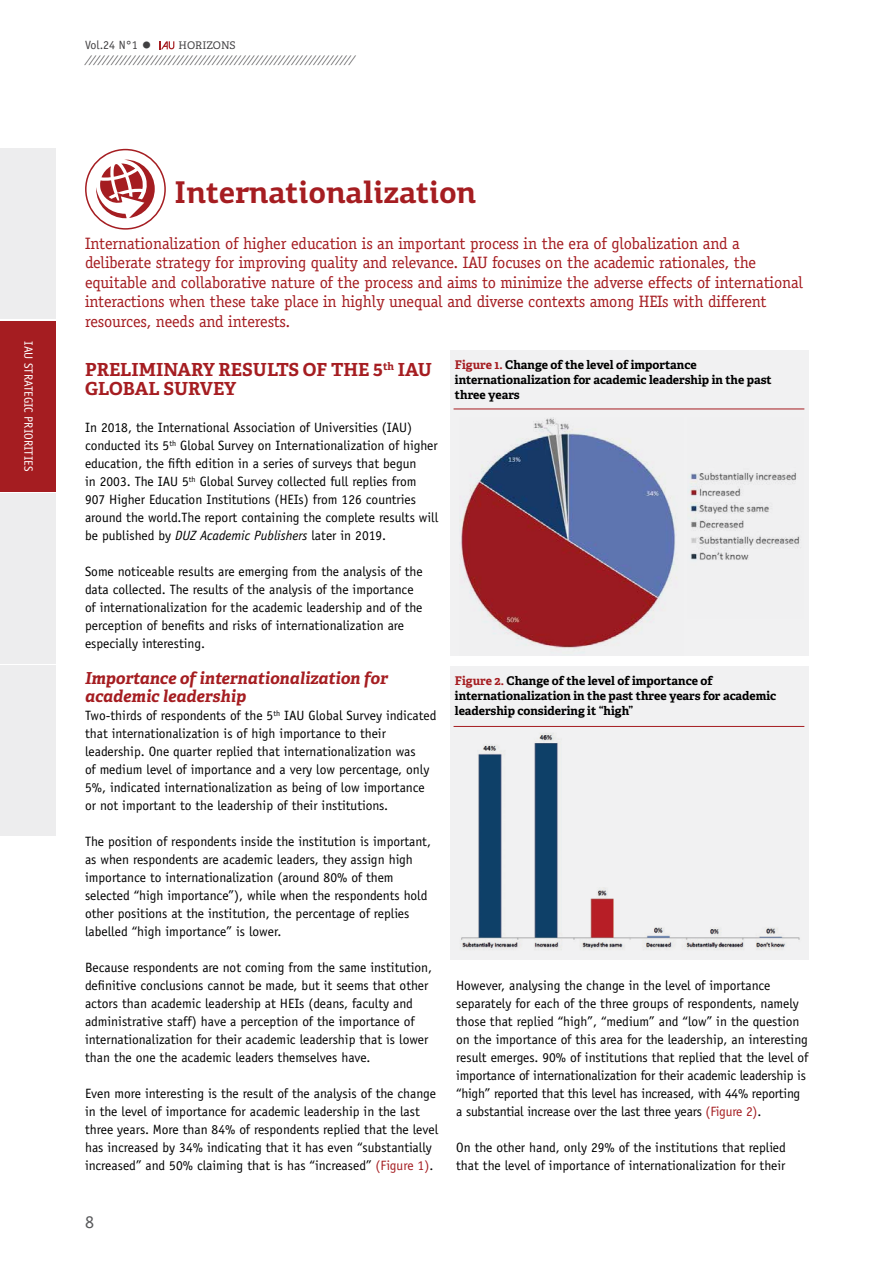
<style>
.page{position:relative;width:893px;height:1263px;background:#fff}
.page>*{position:absolute;margin:0;border:0;box-sizing:border-box;transform-origin:0 0}
.t1{font:700 31.5px "PF Centro Slab Pro";letter-spacing:-.01em;color:#a51d21}
.t2{font:700 18px/19.5px "Adelle";color:#a51d21}
.t3{font:18px "Officina Sans Std";color:#58595b}
.t4{font:16.5px/19.5px "Officina Serif Std";letter-spacing:-.01em;color:#a51d21}
.t5{font:italic 700 16.5px/18px "Adelle";color:#a51d21}
.t6{font:13.5px/18px "Officina Sans Std";color:#000}
.t7{font:700 12px/15px "Adelle";color:#000}
.t8{font:12px "Officina Sans Std";color:#fff}
.t9{font:12px "Officina Sans Std";color:#414042}
.t10{font:italic 10.5px "Officina Sans Std";color:#414042}
.t11{font:10.5px "Adelle";color:#414042}
.s1{font-size:19.5px}
.s2{font-style:italic}
.s3{color:#a51d21}
</style>
<div class="page">
<div style="left:0;top:149px;width:56px;height:170px;background:#ededee"></div>
<div style="left:0;top:321px;width:56px;height:170px;background:#a51d21"></div>
<div style="left:0;top:493px;width:56px;height:170px;background:#ededee"></div>
<div style="left:0;top:666px;width:56px;height:170px;background:#ededee"></div>
<svg style="left:159px;top:41px;width:15px;height:8px"></svg>
<svg style="left:85px;top:149px;width:81px;height:81px"></svg>
<div style="left:450px;top:350px;width:359px;height:306px;background:#f1f1f2"></div>
<hr style="left:454px;top:409px;width:350px;height:1px;background:#a51d21">
<img style="left:460px;top:417px;width:217px;height:236px">
<img style="left:687px;top:472px;width:113px;height:88px">
<div style="left:450px;top:666px;width:359px;height:294px;background:#f1f1f2"></div>
<hr style="left:454px;top:726px;width:350px;height:1px;background:#a51d21">
<img style="left:461px;top:733px;width:339px;height:217px">
<p class="t8" style="left:36px;top:341px;width:131px;rotate:90deg">IAU STRATEGIC PRIORITIES</p>
<p class="t9" style="left:85px;top:38px;width:68px">Vol.24 N°1 <span class="s1">•</span></p>
<p class="t11" style="left:179px;top:39px;width:59px">HORIZONS</p>
<p class="t10" style="left:85px;top:53px;width:274px">/////////////////////////////////////////////////////////////</p>
<h1 class="t1" style="left:174px;top:173px;width:304px">Internationalization</h1>
<p class="t4" style="left:85px;top:233px;width:720px">Internationalization of higher education is an important process in the era of globalization and a deliberate strategy for improving quality and relevance. IAU focuses on the academic rationales, the equitable and collaborative nature of the process and aims to minimize the adverse effects of international interactions when these take place in highly unequal and diverse contexts among HEIs with different resources, needs and interests.</p>
<h2 class="t2" style="left:85px;top:360px;width:348px">PRELIMINARY RESULTS OF THE 5<sup>th</sup> IAU<br>GLOBAL SURVEY</h2>
<p class="t6" style="left:85px;top:418px;width:355px">In 2018, the International Association of Universities (IAU) conducted its 5<sup>th</sup> Global Survey on Internationalization of higher education, the fifth edition in a series of surveys that begun<br>in 2003. The IAU 5<sup>th</sup> Global Survey collected full replies from 907 Higher Education Institutions (HEIs) from 126 countries around the world.The report containing the complete results will be published by <span class="s2">DUZ Academic Publishers</span> later in 2019.</p>
<p class="t6" style="left:85px;top:562px;width:339px">Some noticeable results are emerging from the analysis of the data collected. The results of the analysis of the importance of internationalization for the academic leadership and of the perception of benefits and risks of internationalization are especially interesting.</p>
<p class="t5" style="left:85px;top:669px;width:304px">Importance of internationalization for academic leadership</p>
<p class="t6" style="left:85px;top:706px;width:353px">Two-thirds of respondents of the 5<sup>th</sup> IAU Global Survey indicated that internationalization is of high importance to their leadership. One quarter replied that internationalization was<br>of medium level of importance and a very low percentage, only 5%, indicated internationalization as being of low importance or not important to the leadership of their institutions.</p>
<p class="t6" style="left:85px;top:832px;width:347px">The position of respondents inside the institution is important, as when respondents are academic leaders, they assign high importance to internationalization (around 80% of them selected “high importance”), while when the respondents hold other positions at the institution, the percentage of replies labelled “high importance” is lower.</p>
<p class="t6" style="left:85px;top:958px;width:349px">Because respondents are not coming from the same institution, definitive conclusions cannot be made, but it seems that other actors than academic leadership at HEIs (deans, faculty and administrative staff) have a perception of the importance of internationalization for their academic leadership that is lower than the one the academic leaders themselves have.</p>
<p class="t6" style="left:85px;top:1084px;width:355px">Even more interesting is the result of the analysis of the change in the level of importance for academic leadership in the last three years. More than 84% of respondents replied that the level has increased by 34% indicating that it has even “substantially increased” and 50% claiming that is has “increased” <span class="s3">(Figure 1)</span>.</p>
<p class="t7" style="left:455px;top:357px;width:318px"><span class="s3">Figure 1.</span> Change of the level of importance internationalization for academic leadership in the past three years</p>
<p class="t7" style="left:455px;top:673px;width:323px"><span class="s3">Figure 2.</span> Change of the level of importance of internationalization in the past three years for academic leadership considering it “high”</p>
<p class="t6" style="left:456px;top:976px;width:354px">However, analysing the change in the level of importance separately for each of the three groups of respondents, namely those that replied “high”, “medium” and “low” in the question on the importance of this area for the leadership, an interesting result emerges. 90% of institutions that replied that the level of importance of internationalization for their academic leadership is “high” reported that this level has increased, with 44% reporting a substantial increase over the last three years <span class="s3">(Figure 2)</span>.</p>
<p class="t6" style="left:456px;top:1138px;width:331px">On the other hand, only 29% of the institutions that replied that the level of importance of internationalization for their</p>
<h2 class="t3" style="left:85px;top:1211px;width:10px">8</h2>
</div>
